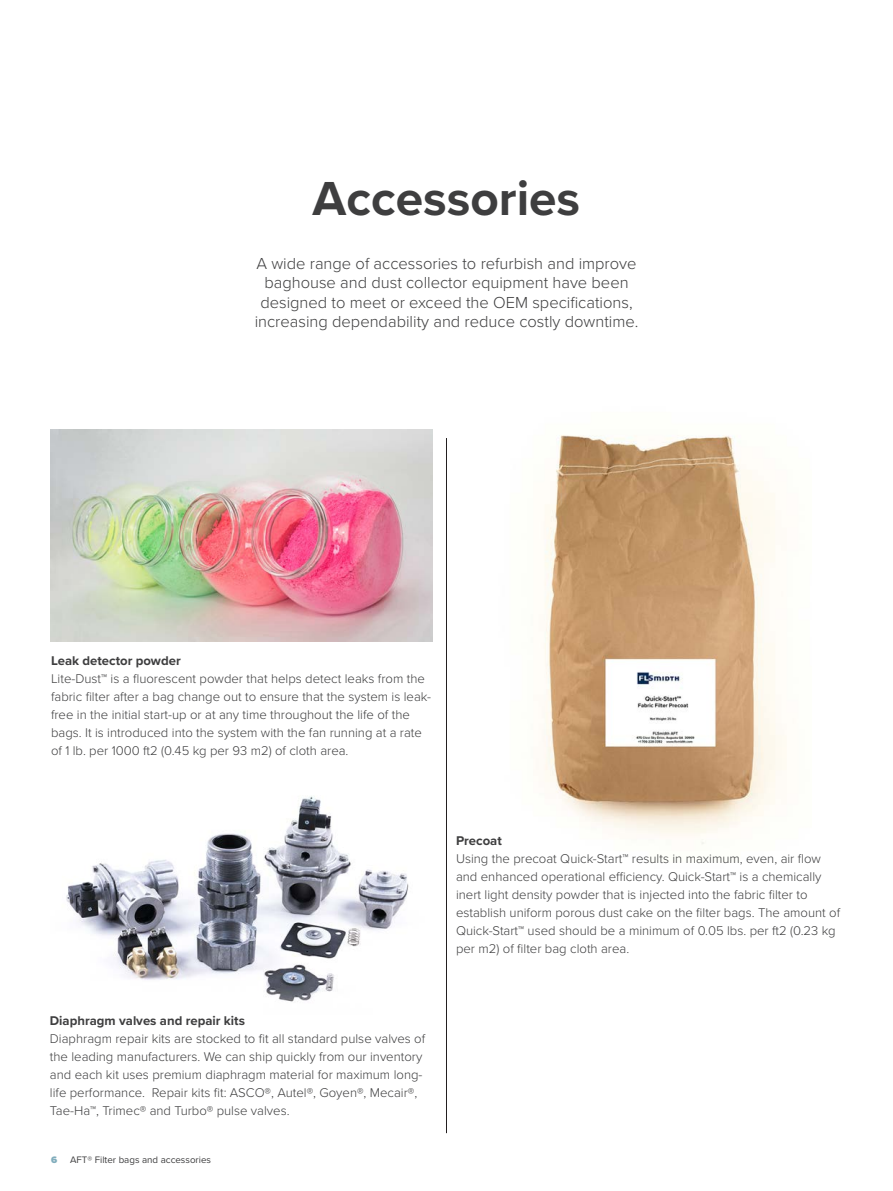
<style>
.page{position:relative;width:893px;height:1191px;background:#fff}
.page>*{position:absolute;margin:0;border:0;box-sizing:border-box;transform-origin:0 0}
.Headline__black{font:700 49.5px "Proxima Nova";color:#3e3e3f}
.Subhead{font:300 16.5px/19.5px "Proxima Nova";color:#3e3e3f;text-align:center}
.Body{font:300 13.2px/18px "Proxima Nova";color:#3e3e3f}
.Body-2{font:700 13.2px "Proxima Nova";color:#3e3e3f}
.t1{font:9.75px "Proxima Nova";color:#3e3e3f}
.t2{font:900 9.75px "Proxima Nova";color:#81adbc}
.s1{font-weight:300}
</style>
<div class="page">
<img style="left:66px;top:796px;width:343px;height:206px">
<hr style="left:446px;top:438px;width:1px;height:695px;background:#231f20">
<img style="left:50px;top:429px;width:383px;height:212px">
<img style="left:543px;top:435px;width:244px;height:410px">
<p class="Headline__black" style="left:313px;top:161px;width:269px">Accessories</p>
<p class="Subhead" style="left:255px;top:252px;width:385px">A wide range of accessories to refurbish and improve baghouse and dust collector equipment have been designed to meet or exceed the OEM specifications, increasing dependability and reduce costly downtime.</p>
<p class="Body-2" style="left:51px;top:650px;width:131px">Leak detector powder</p>
<p class="Body" style="left:51px;top:668px;width:382px">Lite-Dust™ is a fluorescent powder that helps detect leaks from the fabric filter after a bag change out to ensure that the system is leak&shy;free in the initial start-up or at any time throughout the life of the bags. It is introduced into the system with the fan running at a rate of 1 lb. per 1000 ft2 (0.45 kg per 93 m2) of cloth area.</p>
<p class="Body-2" style="left:50px;top:1010px;width:197px">Diaphragm valves and repair kits</p>
<p class="Body" style="left:50px;top:1028px;width:377px">Diaphragm repair kits are stocked to fit all standard pulse valves of the leading manufacturers. We can ship quickly from our inventory and each kit uses premium diaphragm material for maximum long&shy;life performance. Repair kits fit: ASCO®, Autel®, Goyen®, Mecair®, Tae-Ha™, Trimec® and Turbo® pulse valves.</p>
<p class="t2" style="left:51px;top:1152px;width:8px">6</p>
<p class="t1" style="left:70px;top:1152px;width:142px">AFT<span class="s1">®</span> Filter bags and accessories</p>
<p class="Body-2" style="left:456px;top:830px;width:47px">Precoat</p>
<p class="Body" style="left:456px;top:848px;width:386px">Using the precoat Quick-Start™ results in maximum, even, air flow and enhanced operational efficiency. Quick-Start™ is a chemically inert light density powder that is injected into the fabric filter to establish uniform porous dust cake on the filter bags. The amount of Quick-Start™ used should be a minimum of 0.05 lbs. per ft2 (0.23 kg per m2) of filter bag cloth area.</p>
</div>
